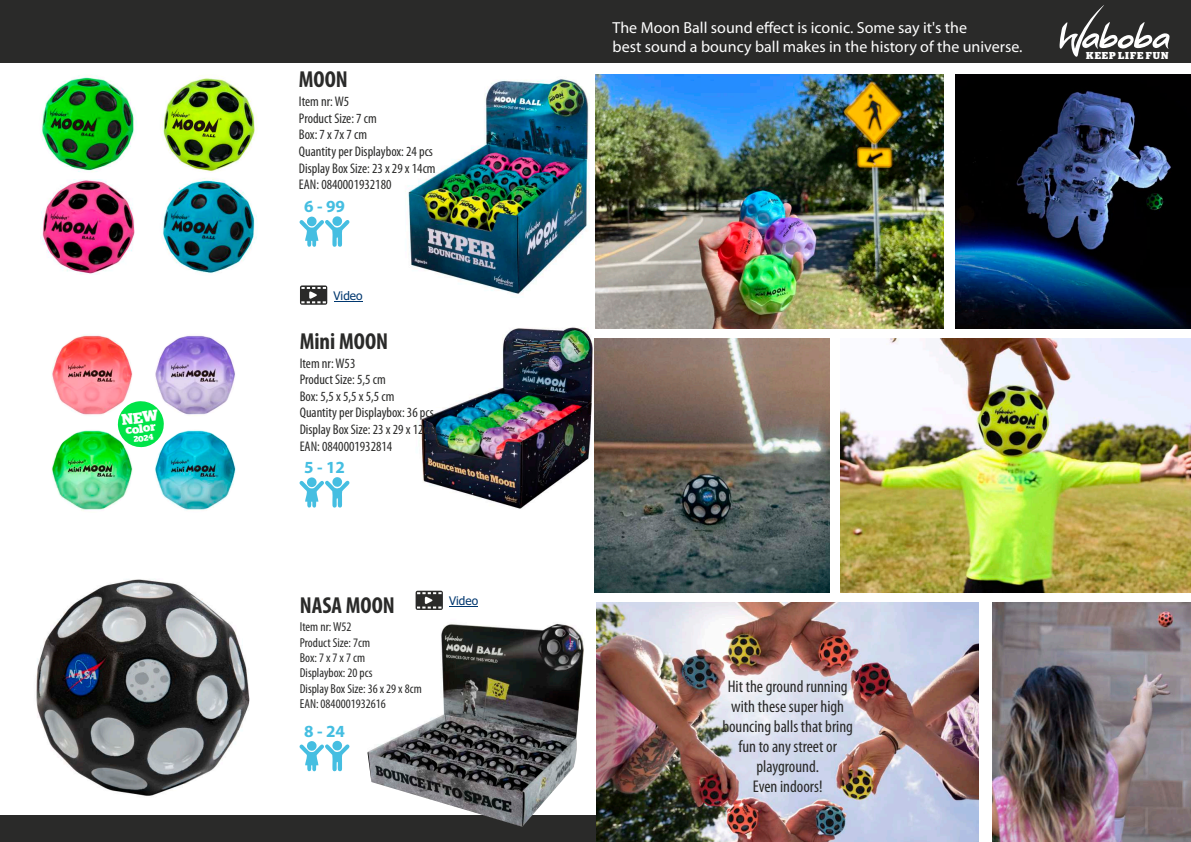
<style>
.page{position:relative;width:1191px;height:842px;background:#fff}
.page>*{position:absolute;margin:0;border:0;box-sizing:border-box;transform-origin:0 0}
.t1{font:700 condensed 23.2px "Myriad Pro";color:#2a2a29}
.t2{font:700 17.1px "Myriad Pro";color:#45bee1}
.t3{font:condensed 17px/20.1px "Myriad Pro";color:#2a2a29;text-align:center}
.t4{font:16px/19.2px "Myriad Pro";color:#fefefe}
.t5{font:condensed 14px/16.6px "Myriad Pro";color:#2a2a29}
.t6{font:condensed 13px/15.4px "Myriad Pro";color:#2a2a29}
.t7{font:700 12.1px "Stag";color:#fefefe}
.t8{font:11.8px "Tahoma";color:#00376f}
.t9{font:700 10px "Stag";letter-spacing:.1em;color:#fefefe}
.t10{font:700 8.2px "Stag";color:#fefefe}
</style>
<div class="page">
<img style="left:420px;top:327px;width:216px;height:220px">
<img style="left:405px;top:79px;width:185px;height:219px">
<div style="left:0;top:0;width:1191px;height:63px;background:#2a2a29"></div>
<img style="left:159px;top:74px;width:99px;height:99px;border-radius:50%">
<img style="left:159px;top:177px;width:99px;height:99px;border-radius:50%">
<img style="left:39px;top:74px;width:98px;height:99px;border-radius:50%">
<svg style="left:299px;top:216px;width:51px;height:31px"></svg>
<svg style="left:299px;top:477px;width:51px;height:31px"></svg>
<img style="left:36px;top:579px;width:214px;height:217px">
<svg style="left:299px;top:740px;width:51px;height:32px"></svg>
<div style="left:0;top:815px;width:596px;height:27px;background:#2a2a29"></div>
<img style="left:367px;top:623px;width:217px;height:204px">
<img style="left:841px;top:338px;width:350px;height:254px">
<img style="left:597px;top:603px;width:381px;height:239px">
<img style="left:955px;top:74px;width:236px;height:254px">
<img style="left:595px;top:338px;width:234px;height:254px">
<img style="left:992px;top:603px;width:199px;height:239px">
<svg style="left:300px;top:285px;width:27px;height:20px"></svg>
<svg style="left:334px;top:301px;width:28px;height:1px"></svg>
<svg style="left:415px;top:591px;width:28px;height:19px"></svg>
<svg style="left:449px;top:606px;width:29px;height:1px"></svg>
<img style="left:41px;top:179px;width:94px;height:95px">
<img style="left:155px;top:429px;width:81px;height:84px;border-radius:50%">
<img style="left:51px;top:429px;width:82px;height:84px;border-radius:50%">
<img style="left:155px;top:333px;width:81px;height:84px;border-radius:50%">
<img style="left:51px;top:333px;width:82px;height:84px;border-radius:50%">
<img style="left:595px;top:74px;width:348px;height:254px">
<svg style="left:1059px;top:5px;width:110px;height:52px"></svg>
<svg style="left:116px;top:400px;width:49px;height:48px"></svg>
<p class="t7" style="left:125px;top:425px;width:32px;rotate:-7deg">color</p>
<p class="t10" style="left:133px;top:436px;width:21px;rotate:-7deg">2024</p>
<h1 class="t1" style="left:299px;top:70px;width:51px">MOON</h1>
<p class="t5" style="left:299px;top:94px;width:138px">Item nr: W5<br>Product Size: 7 cm<br>Box: 7 x 7x 7 cm<br>Quantity per Displaybox: 24 pcs<br>Display Box Size: 23 x 29 x 14cm<br>EAN: 0840001932180</p>
<p class="t2" style="left:304px;top:199px;width:42px">6 - 99</p>
<p class="t8" style="left:333px;top:291px;width:30px">Video</p>
<h1 class="t1" style="left:300px;top:331px;width:90px">Mini MOON</h1>
<p class="t5" style="left:300px;top:356px;width:138px">Item nr: W53<br>Product Size: 5,5 cm<br>Box: 5,5 x 5,5 x 5,5 cm<br>Quantity per Displaybox: 36 pcs<br>Display Box Size: 23 x 29 x 12cm<br>EAN: 0840001932814</p>
<p class="t2" style="left:304px;top:460px;width:42px">5 - 12</p>
<h1 class="t1" style="left:300px;top:596px;width:97px">NASA MOON</h1>
<p class="t6" style="left:300px;top:620px;width:123px">Item nr: W52<br>Product Size: 7cm<br>Box: 7 x 7 x 7 cm<br>Displaybox: 20 pcs<br>Display Box Size: 36 x 29 x 8cm<br>EAN: 0840001932616</p>
<p class="t2" style="left:304px;top:724px;width:42px">8 - 24</p>
<p class="t8" style="left:449px;top:596px;width:30px">Video</p>
<p class="t4" style="left:612px;top:19px;width:411px">The Moon Ball sound effect is iconic. Some say it's the<br>best sound a bouncy ball makes in the history of the universe.</p>
<p class="t9" style="left:1086px;top:51px;width:84px">KEEP LIFE FUN</p>
<p class="t3" style="left:722px;top:677px;width:132px">Hit the ground running with these super high bouncing balls that bring fun to any street or playground.</p>
<p class="t3" style="left:753px;top:778px;width:71px">Even indoors!</p>
</div>
